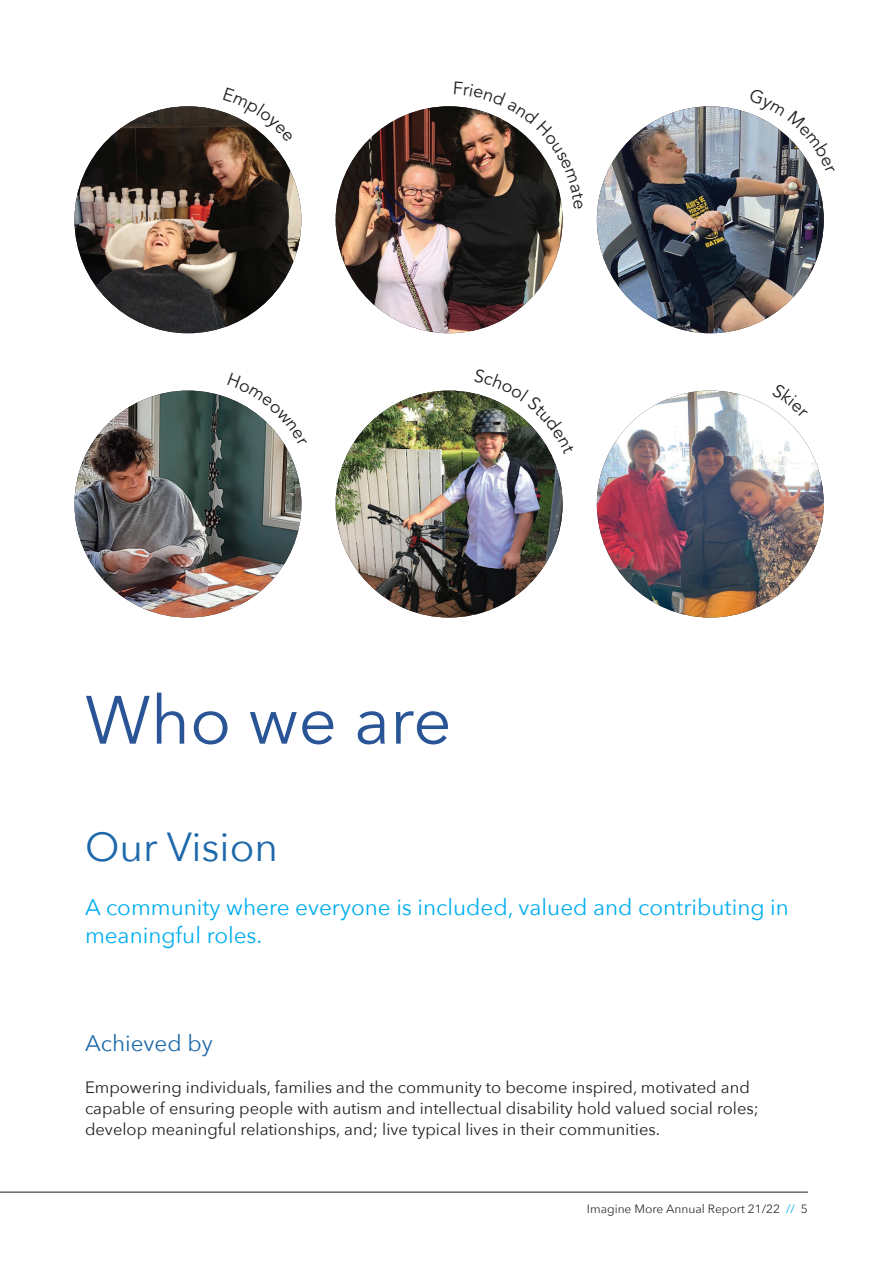
<style>
.page{position:relative;width:893px;height:1263px;background:#fff}
.page>*{position:absolute;margin:0;border:0;box-sizing:border-box;transform-origin:0 0}
.t1{font:67.5px "Avenir Next";color:#295597}
.t2{font:40.5px "Avenir Next";color:#1e69aa}
.t3{font:22.5px/28.5px "Avenir Next";color:#00aeef}
.t4{font:22.5px "Avenir Next";color:#1e69aa}
.t5{font:16.5px/21px "Avenir Next";color:#231f20}
.t6{font:12px "Avenir Next";color:#313232}
.s1{color:#00aeef}
</style>
<div class="page">
<hr style="left:0;top:1192px;width:808px;height:1px;background:#231f20">
<img style="left:74px;top:106px;width:227px;height:227px;border-radius:113px">
<img style="left:74px;top:391px;width:227px;height:226px;border-radius:113px">
<img style="left:336px;top:106px;width:227px;height:227px;border-radius:113px">
<img style="left:336px;top:391px;width:227px;height:226px;border-radius:113px">
<img style="left:597px;top:106px;width:227px;height:227px;border-radius:113px">
<img style="left:597px;top:391px;width:227px;height:226px;border-radius:113px">
<svg style="left:223px;top:112px;width:48px;height:30px"></svg>
<svg style="left:227px;top:397px;width:59px;height:49px"></svg>
<svg style="left:454px;top:106px;width:108px;height:103px"></svg>
<img style="left:474px;top:393px;width:77px;height:61px">
<svg style="left:749px;top:113px;width:65px;height:60px"></svg>
<svg style="left:772px;top:409px;width:12px;height:9px"></svg>
<h1 class="t1" style="left:85px;top:663px;width:368px">Who we are</h1>
<h2 class="t2" style="left:85px;top:812px;width:194px">Our Vision</h2>
<h3 class="t3" style="left:85px;top:892px;width:705px">A community where everyone is included, valued and contributing in meaningful roles.</h3>
<h3 class="t4" style="left:85px;top:1024px;width:129px">Achieved by</h3>
<p class="t5" style="left:85px;top:1076px;width:675px">Empowering individuals, families and the community to become inspired, motivated and capable of ensuring people with autism and intellectual disability hold valued social roles; develop meaningful relationships, and; live typical lives in their communities.</p>
<p class="t6" style="left:587px;top:1199px;width:222px">Imagine More Annual Report 21/22 <span class="s1">//</span> 5</p>
</div>
